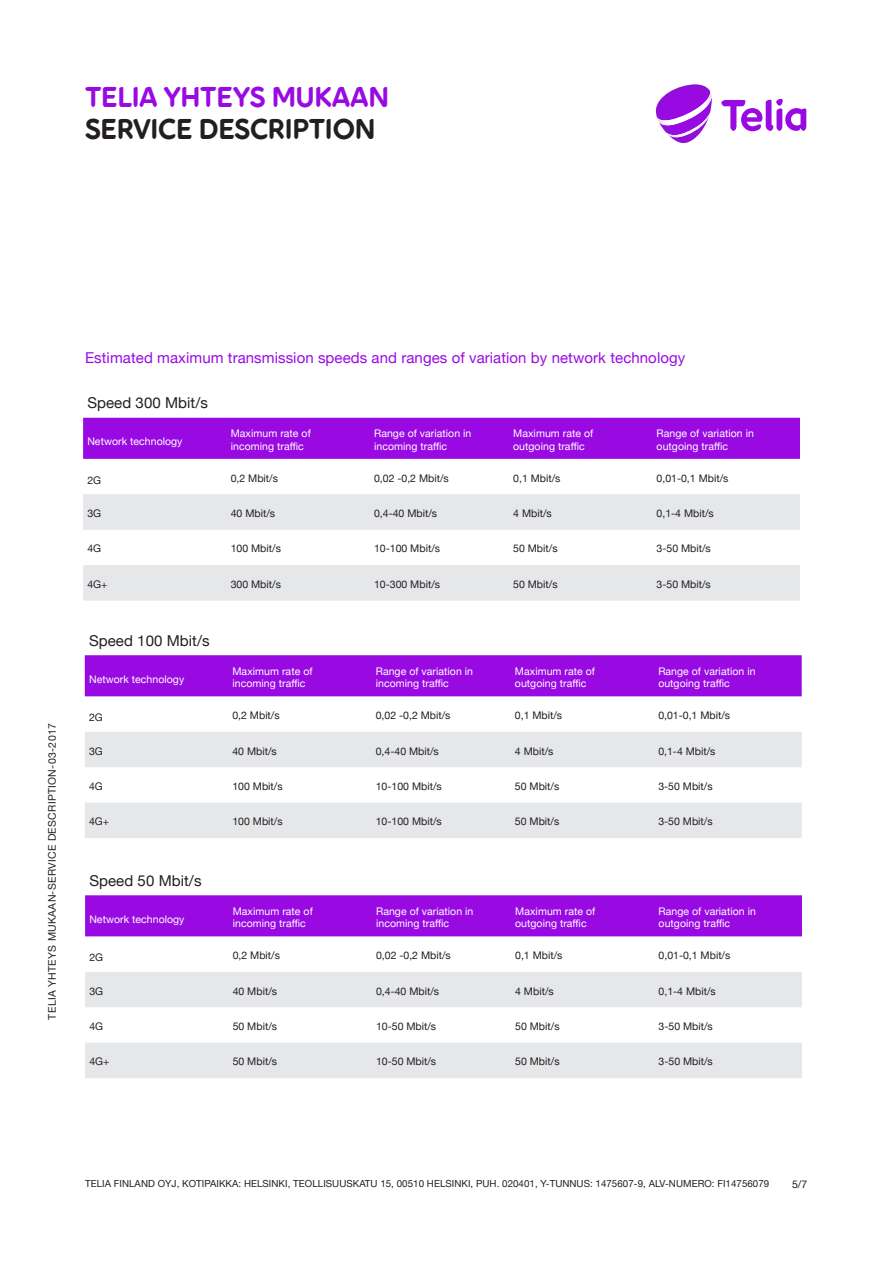
<style>
.page{position:relative;width:893px;height:1263px;background:#fff}
.page>*{position:absolute;margin:0;border:0;box-sizing:border-box;transform-origin:0 0}
.t1{font:28.5px "Pebble";letter-spacing:-.005em;color:#231f20}
.t2{font:28.5px "Pebble";letter-spacing:-.005em;color:#990ae3}
.t3{font:15px "Helvetica Neue";letter-spacing:.005em;color:#990ae3}
.t4{font:15px "Helvetica Neue";letter-spacing:.005em;color:#231f20}
.t5{font:10.5px "Helvetica Neue";color:#231f20}
.t6{font:10.5px/12.6px "Helvetica Neue";letter-spacing:.005em;color:#fff}
.t7{font:10.5px "Helvetica Neue";letter-spacing:.03em;color:#231f20}
.t8{font:9.75px "Helvetica Neue";letter-spacing:.005em;color:#231f20}
</style>
<div class="page">
<svg style="left:721px;top:99px;width:85px;height:32px"></svg>
<svg style="left:656px;top:84px;width:56px;height:59px"></svg>
<div style="left:83px;top:418px;width:717px;height:41px;background:#990ae3"></div>
<svg style="left:83px;top:494px;width:717px;height:107px;fill:#e6e7e9"></svg>
<div style="left:85px;top:655px;width:717px;height:41px;background:#990ae3"></div>
<svg style="left:85px;top:732px;width:717px;height:106px;fill:#e6e7e9"></svg>
<div style="left:85px;top:895px;width:717px;height:41px;background:#990ae3"></div>
<svg style="left:85px;top:972px;width:717px;height:106px;fill:#e6e7e9"></svg>
<h1 class="t2" style="left:85px;top:79px;width:306px">TELIA YHTEYS MUKAAN</h1>
<h1 class="t1" style="left:85px;top:111px;width:292px">SERVICE DESCRIPTION</h1>
<p class="t7" style="left:44px;top:1019px;width:298px;rotate:-90deg">TELIA YHTEYS MUKAAN-SERVICE DESCRIPTION-03-2017</p>
<h2 class="t3" style="left:85px;top:347px;width:602px">Estimated maximum transmission speeds and ranges of variation by network technology</h2>
<h2 class="t4" style="left:87px;top:392px;width:122px">Speed 300 Mbit/s</h2>
<p class="t6" style="left:87px;top:436px;width:97px">Network technology</p>
<p class="t6" style="left:231px;top:428px;width:82px">Maximum rate of incoming traffic</p>
<p class="t6" style="left:374px;top:428px;width:99px">Range of variation in incoming traffic</p>
<p class="t6" style="left:513px;top:428px;width:82px">Maximum rate of outgoing traffic</p>
<p class="t6" style="left:657px;top:428px;width:99px">Range of variation in outgoing traffic</p>
<p class="t5" style="left:87px;top:472px;width:15px">2G</p>
<p class="t5" style="left:231px;top:470px;width:49px">0,2 Mbit/s</p>
<p class="t5" style="left:374px;top:470px;width:76px">0,02 -0,2 Mbit/s</p>
<p class="t5" style="left:513px;top:470px;width:49px">0,1 Mbit/s</p>
<p class="t5" style="left:657px;top:470px;width:73px">0,01-0,1 Mbit/s</p>
<p class="t5" style="left:87px;top:506px;width:15px">3G</p>
<p class="t5" style="left:231px;top:506px;width:46px">40 Mbit/s</p>
<p class="t5" style="left:374px;top:506px;width:65px">0,4-40 Mbit/s</p>
<p class="t5" style="left:513px;top:506px;width:40px">4 Mbit/s</p>
<p class="t5" style="left:657px;top:506px;width:59px">0,1-4 Mbit/s</p>
<p class="t5" style="left:87px;top:541px;width:15px">4G</p>
<p class="t5" style="left:231px;top:541px;width:52px">100 Mbit/s</p>
<p class="t5" style="left:374px;top:541px;width:67px">10-100 Mbit/s</p>
<p class="t5" style="left:513px;top:541px;width:46px">50 Mbit/s</p>
<p class="t5" style="left:657px;top:541px;width:56px">3-50 Mbit/s</p>
<p class="t5" style="left:87px;top:577px;width:22px">4G+</p>
<p class="t5" style="left:231px;top:577px;width:52px">300 Mbit/s</p>
<p class="t5" style="left:374px;top:577px;width:67px">10-300 Mbit/s</p>
<p class="t5" style="left:513px;top:577px;width:46px">50 Mbit/s</p>
<p class="t5" style="left:657px;top:577px;width:56px">3-50 Mbit/s</p>
<h2 class="t4" style="left:89px;top:629px;width:122px">Speed 100 Mbit/s</h2>
<p class="t6" style="left:89px;top:673px;width:97px">Network technology</p>
<p class="t6" style="left:232px;top:665px;width:82px">Maximum rate of incoming traffic</p>
<p class="t6" style="left:376px;top:665px;width:99px">Range of variation in incoming traffic</p>
<p class="t6" style="left:515px;top:665px;width:82px">Maximum rate of outgoing traffic</p>
<p class="t6" style="left:658px;top:665px;width:99px">Range of variation in outgoing traffic</p>
<p class="t5" style="left:89px;top:710px;width:15px">2G</p>
<p class="t5" style="left:232px;top:708px;width:49px">0,2 Mbit/s</p>
<p class="t5" style="left:376px;top:708px;width:76px">0,02 -0,2 Mbit/s</p>
<p class="t5" style="left:515px;top:708px;width:49px">0,1 Mbit/s</p>
<p class="t5" style="left:658px;top:708px;width:73px">0,01-0,1 Mbit/s</p>
<p class="t5" style="left:89px;top:743px;width:15px">3G</p>
<p class="t5" style="left:232px;top:743px;width:46px">40 Mbit/s</p>
<p class="t5" style="left:376px;top:743px;width:65px">0,4-40 Mbit/s</p>
<p class="t5" style="left:515px;top:743px;width:40px">4 Mbit/s</p>
<p class="t5" style="left:658px;top:743px;width:59px">0,1-4 Mbit/s</p>
<p class="t5" style="left:89px;top:779px;width:15px">4G</p>
<p class="t5" style="left:232px;top:779px;width:52px">100 Mbit/s</p>
<p class="t5" style="left:376px;top:779px;width:67px">10-100 Mbit/s</p>
<p class="t5" style="left:515px;top:779px;width:46px">50 Mbit/s</p>
<p class="t5" style="left:658px;top:779px;width:56px">3-50 Mbit/s</p>
<p class="t5" style="left:89px;top:814px;width:22px">4G+</p>
<p class="t5" style="left:232px;top:814px;width:52px">100 Mbit/s</p>
<p class="t5" style="left:376px;top:814px;width:67px">10-100 Mbit/s</p>
<p class="t5" style="left:515px;top:814px;width:46px">50 Mbit/s</p>
<p class="t5" style="left:658px;top:814px;width:56px">3-50 Mbit/s</p>
<h2 class="t4" style="left:89px;top:869px;width:114px">Speed 50 Mbit/s</h2>
<p class="t6" style="left:89px;top:913px;width:97px">Network technology</p>
<p class="t6" style="left:233px;top:905px;width:82px">Maximum rate of incoming traffic</p>
<p class="t6" style="left:376px;top:905px;width:99px">Range of variation in incoming traffic</p>
<p class="t6" style="left:515px;top:905px;width:82px">Maximum rate of outgoing traffic</p>
<p class="t6" style="left:659px;top:905px;width:99px">Range of variation in outgoing traffic</p>
<p class="t5" style="left:89px;top:950px;width:15px">2G</p>
<p class="t5" style="left:233px;top:948px;width:49px">0,2 Mbit/s</p>
<p class="t5" style="left:376px;top:948px;width:76px">0,02 -0,2 Mbit/s</p>
<p class="t5" style="left:515px;top:948px;width:49px">0,1 Mbit/s</p>
<p class="t5" style="left:659px;top:948px;width:73px">0,01-0,1 Mbit/s</p>
<p class="t5" style="left:89px;top:983px;width:15px">3G</p>
<p class="t5" style="left:233px;top:983px;width:46px">40 Mbit/s</p>
<p class="t5" style="left:376px;top:983px;width:65px">0,4-40 Mbit/s</p>
<p class="t5" style="left:515px;top:983px;width:40px">4 Mbit/s</p>
<p class="t5" style="left:659px;top:983px;width:59px">0,1-4 Mbit/s</p>
<p class="t5" style="left:89px;top:1019px;width:15px">4G</p>
<p class="t5" style="left:233px;top:1019px;width:46px">50 Mbit/s</p>
<p class="t5" style="left:376px;top:1019px;width:62px">10-50 Mbit/s</p>
<p class="t5" style="left:515px;top:1019px;width:46px">50 Mbit/s</p>
<p class="t5" style="left:659px;top:1019px;width:56px">3-50 Mbit/s</p>
<p class="t5" style="left:89px;top:1054px;width:22px">4G+</p>
<p class="t5" style="left:233px;top:1054px;width:46px">50 Mbit/s</p>
<p class="t5" style="left:376px;top:1054px;width:62px">10-50 Mbit/s</p>
<p class="t5" style="left:515px;top:1054px;width:46px">50 Mbit/s</p>
<p class="t5" style="left:659px;top:1054px;width:56px">3-50 Mbit/s</p>
<p class="t8" style="left:85px;top:1177px;width:686px">TELIA FINLAND OYJ, KOTIPAIKKA: HELSINKI, TEOLLISUUSKATU 15, 00510 HELSINKI, PUH. 020401, Y-TUNNUS: 1475607-9, ALV-NUMERO: FI14756079</p>
<p class="t5" style="left:792px;top:1176px;width:17px">5/7</p>
</div>
